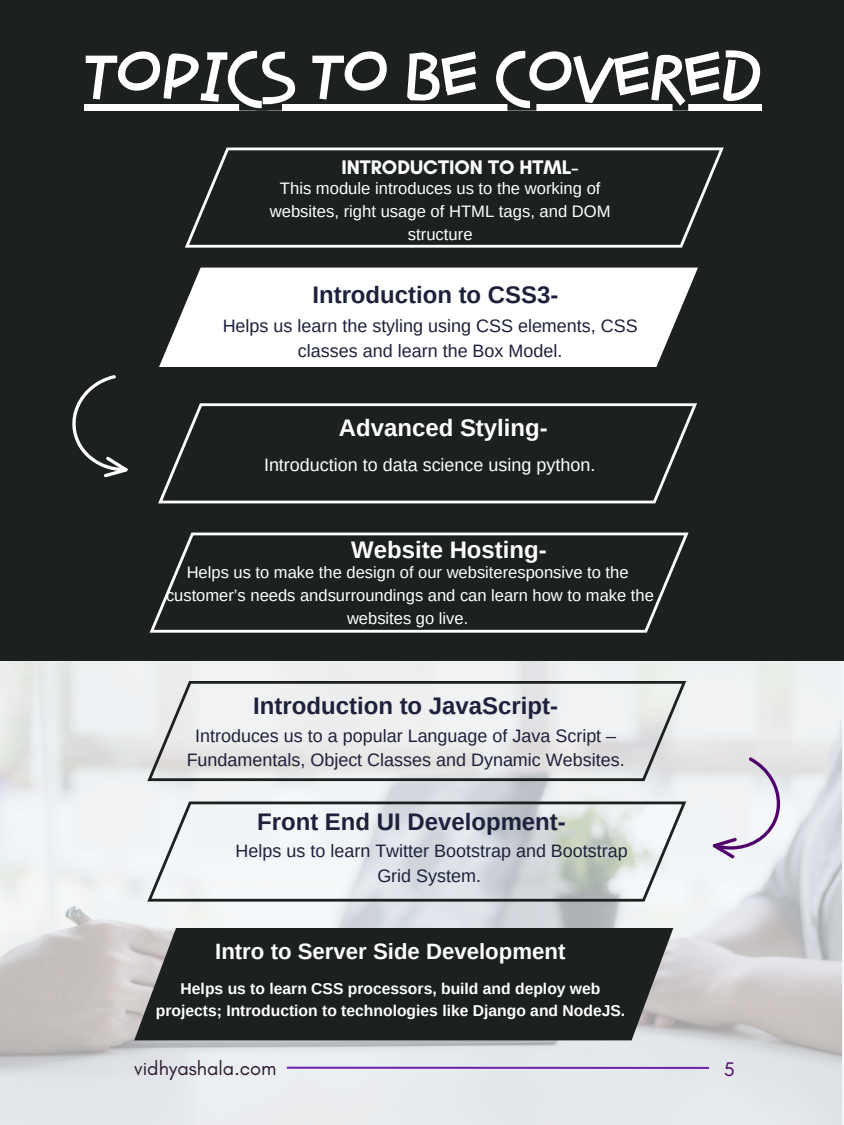
<style>
.page{position:relative;width:844px;height:1125px;background:#fff}
.page>*{position:absolute;margin:0;border:0;box-sizing:border-box;transform-origin:0 0}
.t1{font:64.28px "AA Sameer Qamri";color:#fff}
.t2{font:700 23.92px "Arimo";color:#1d213b}
.t3{font:700 23.92px "Arimo";color:#fff}
.t4{font:700 22.2px "Arimo";color:#fff}
.t5{font:700 20.02px "Glacial Indifference";color:#fff}
.t6{font:20.02px "Glacial Indifference";color:#2b192e}
.t7{font:20.02px "Glacial Indifference";color:#50006c}
.t8{font:17.92px/24.8px "Arimo";color:#1d213b;text-align:center}
.t9{font:17.92px "Arimo";color:#fff}
.t10{font:16.65px/23.1px "Arimo";color:#fff;text-align:center}
.t11{font:16.5px/23.1px "Arimo";color:#fff;text-align:center}
.t12{font:700 15.67px/21.9px "Arimo";color:#fff;text-align:center}
</style>
<div class="page">
<img style="left:0;top:660px;width:841px;height:465px">
<svg style="left:134px;top:928px;width:539px;height:112px;background:#292e2d"></svg>
<svg style="left:147px;top:681px;width:539px;height:100px;fill:#ececed"></svg>
<svg style="left:147px;top:802px;width:539px;height:100px"></svg>
<div style="left:0;top:0;width:844px;height:660px;background:#1c2120"></div>
<div style="left:159px;top:268px;width:539px;height:99px;background:#fff"></div>
<svg style="left:72px;top:375px;width:56px;height:102px"></svg>
<svg style="left:149px;top:532px;width:540px;height:101px"></svg>
<svg style="left:158px;top:403px;width:539px;height:101px"></svg>
<hr style="left:287px;top:1067px;width:422px;height:2px;background:#6f25a7">
<svg style="left:712px;top:757px;width:68px;height:101px"></svg>
<div style="left:84px;top:104px;width:678px;height:6px;background:#fff"></div>
<svg style="left:185px;top:148px;width:539px;height:100px"></svg>
<p class="t1" style="left:84px;top:41px;width:679px">TOPICS TO BE COVERED</p>
<h5 class="t5" style="left:341px;top:155px;width:239px">INTRODUCTION TO HTML-</h5>
<h2 class="t10" style="left:270px;top:176px;width:342px">This module introduces us to the working of websites, right usage of HTML tags, and DOM structure</h2>
<h1 class="t2" style="left:312px;top:282px;width:247px">Introduction to CSS3-</h1>
<p class="t8" style="left:223px;top:314px;width:416px">Helps us learn the styling using CSS elements, CSS classes and learn the Box Model.</p>
<h3 class="t3" style="left:339px;top:414px;width:210px">Advanced Styling-</h3>
<h5 class="t9" style="left:264px;top:455px;width:333px">Introduction to data science using python.</h5>
<h5 class="t3" style="left:351px;top:536px;width:197px">Website Hosting-</h5>
<p class="t11" style="left:166px;top:560px;width:489px">Helps us to make the design of our websiteresponsive to the customer’s needs andsurroundings and can learn how to make the websites go live.</p>
<h2 class="t2" style="left:253px;top:692px;width:306px">Introduction to JavaScript-</h2>
<h2 class="t8" style="left:187px;top:723px;width:439px">Introduces us to a popular Language of Java Script –<br>Fundamentals, Object Classes and Dynamic Websites.</h2>
<h5 class="t2" style="left:257px;top:808px;width:310px">Front End UI Development-</h5>
<h2 class="t8" style="left:236px;top:838px;width:394px">Helps us to learn Twitter Bootstrap and Bootstrap<br>Grid System.</h2>
<h5 class="t4" style="left:215px;top:939px;width:352px">Intro to Server Side Development</h5>
<p class="t12" style="left:156px;top:978px;width:471px">Helps us to learn CSS processors, build and deploy web projects; Introduction to technologies like Django and NodeJS.</p>
<h5 class="t6" style="left:134px;top:1056px;width:144px">vidhyashala.com</h5>
<h2 class="t7" style="left:724px;top:1057px;width:13px">5</h2>
</div>
